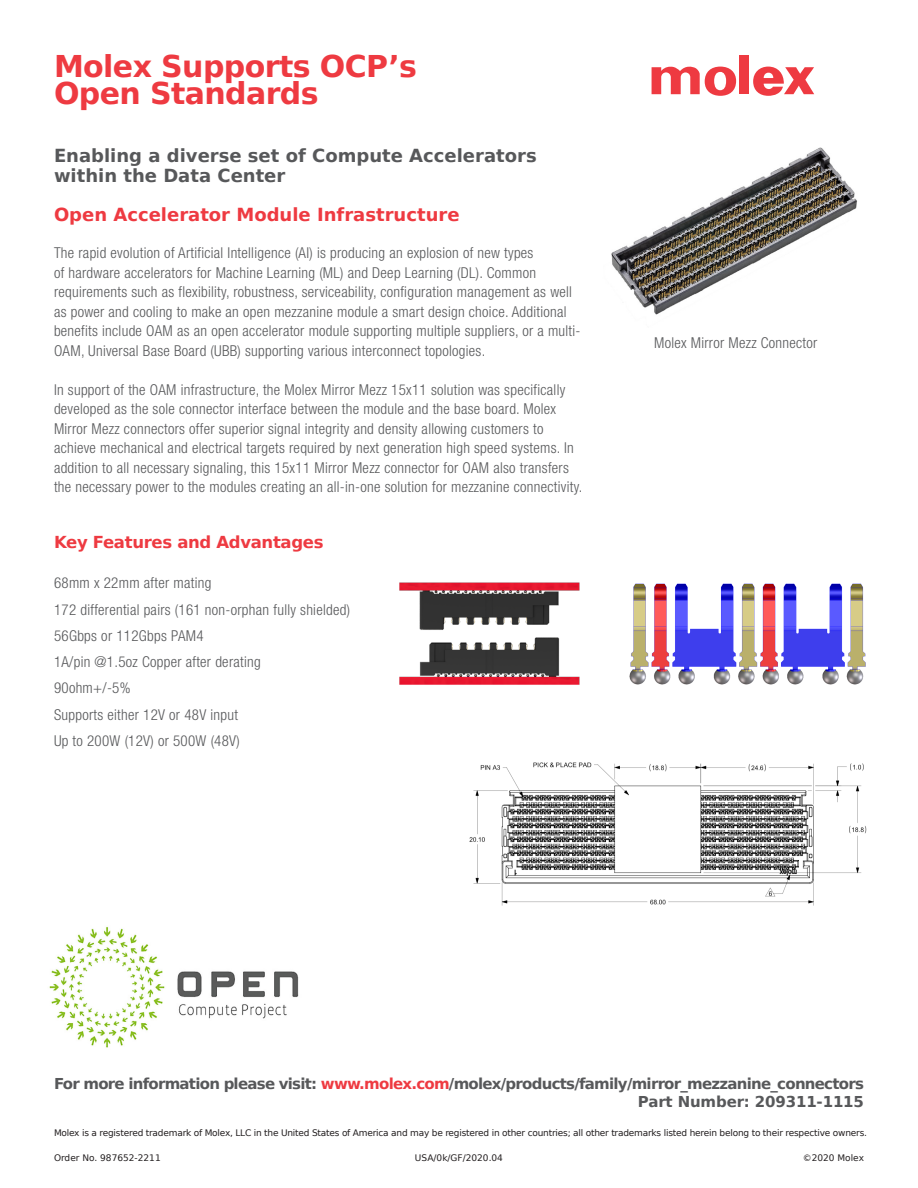
<style>
.page{position:relative;width:918px;height:1188px;background:#fff}
.page>*{position:absolute;margin:0;border:0;box-sizing:border-box;transform-origin:0 0}
.Major_Head{font:700 30px/27px "Bitstream Vera Sans";letter-spacing:-.02em;color:#ee3a41}
.body_text{font:700 18px/19.5px "Bitstream Vera Sans";color:#57585a}
.body_text-2{font:700 18px "Bitstream Vera Sans";color:#ee3a41}
.t1{font:700 16.5px "Bitstream Vera Sans";letter-spacing:-.02em;color:#ee3a41}
.body_text-3{font:300 condensed 15px/19.5px "Helvetica Neue LT Std";letter-spacing:.02em;color:#57585a}
.t2{font:700 15px "Bitstream Vera Sans";letter-spacing:-.05em;color:#57585a}
.t3{font:700 15px "Bitstream Vera Sans";letter-spacing:-.01em;color:#57585a}
.t4{font:9px "Bitstream Vera Sans";letter-spacing:-.025em;color:#231f20}
.t5{font:9px "Bitstream Vera Sans";color:#231f20}
.s1{color:#ee3a41}
</style>
<div class="page">
<img style="left:49px;top:927px;width:250px;height:121px">
<div style="left:739px;top:56px;width:10px;height:38px;background:#ee3a41"></div>
<svg style="left:652px;top:66px;width:84px;height:30px"></svg>
<svg style="left:753px;top:67px;width:61px;height:29px"></svg>
<img style="left:611px;top:147px;width:246px;height:168px">
<img style="left:399px;top:582px;width:181px;height:103px">
<img style="left:629px;top:583px;width:237px;height:102px">
<img style="left:469px;top:762px;width:398px;height:144px">
<p class="Major_Head" style="left:54px;top:53px;width:365px">Molex Supports OCP’s<br>Open Standards</p>
<p class="body_text" style="left:54px;top:146px;width:484px">Enabling a diverse set of Compute Accelerators within the Data Center</p>
<p class="body_text-2" style="left:54px;top:204px;width:407px">Open Accelerator Module Infrastructure</p>
<p class="body_text-3" style="left:54px;top:243px;width:528px">The rapid evolution of Artificial Intelligence (AI) is producing an explosion of new types<br>of hardware accelerators for Machine Learning (ML) and Deep Learning (DL). Common requirements such as flexibility, robustness, serviceability, configuration management as well as power and cooling to make an open mezzanine module a smart design choice. Additional benefits include OAM as an open accelerator module supporting multiple suppliers, or a multi-OAM, Universal Base Board (UBB) supporting various interconnect topologies.</p>
<p class="body_text-3" style="left:54px;top:380px;width:530px">In support of the OAM infrastructure, the Molex Mirror Mezz 15x11 solution was specifically developed as the sole connector interface between the module and the base board. Molex Mirror Mezz connectors offer superior signal integrity and density allowing customers to achieve mechanical and electrical targets required by next generation high speed systems. In addition to all necessary signaling, this 15x11 Mirror Mezz connector for OAM also transfers the necessary power to the modules creating an all-in-one solution for mezzanine connectivity.</p>
<p class="t1" style="left:54px;top:533px;width:271px">Key Features and Advantages</p>
<p class="body_text-3" style="left:54px;top:573px;width:159px">68mm x 22mm after mating</p>
<p class="body_text-3" style="left:54px;top:599px;width:298px">172 differential pairs (161 non-orphan fully shielded)</p>
<p class="body_text-3" style="left:54px;top:626px;width:151px">56Gbps or 112Gbps PAM4</p>
<p class="body_text-3" style="left:54px;top:652px;width:208px">1A/pin @1.5oz Copper after derating</p>
<p class="body_text-3" style="left:54px;top:678px;width:78px">90ohm+/-5%</p>
<p class="body_text-3" style="left:54px;top:704px;width:186px">Supports either 12V or 48V input</p>
<p class="body_text-3" style="left:54px;top:731px;width:187px">Up to 200W (12V) or 500W (48V)</p>
<p class="body_text-3" style="left:654px;top:333px;width:165px">Molex Mirror Mezz Connector</p>
<p class="t2" style="left:54px;top:1076px;width:811px">For more information please visit: <span class="s1">www.molex.com</span>/molex/products/family/mirror_mezzanine_connectors</p>
<p class="t3" style="left:638px;top:1094px;width:228px">Part Number: 209311-1115</p>
<p class="t4" style="left:54px;top:1128px;width:815px">Molex is a registered trademark of Molex, LLC in the United States of America and may be registered in other countries; all other trademarks listed herein belong to their respective owners.</p>
<p class="t5" style="left:54px;top:1152px;width:108px">Order No. 987652-2211</p>
<p class="t5" style="left:415px;top:1152px;width:90px">USA/0k/GF/2020.04</p>
<p class="t5" style="left:803px;top:1152px;width:63px">©2020 Molex</p>
</div>
